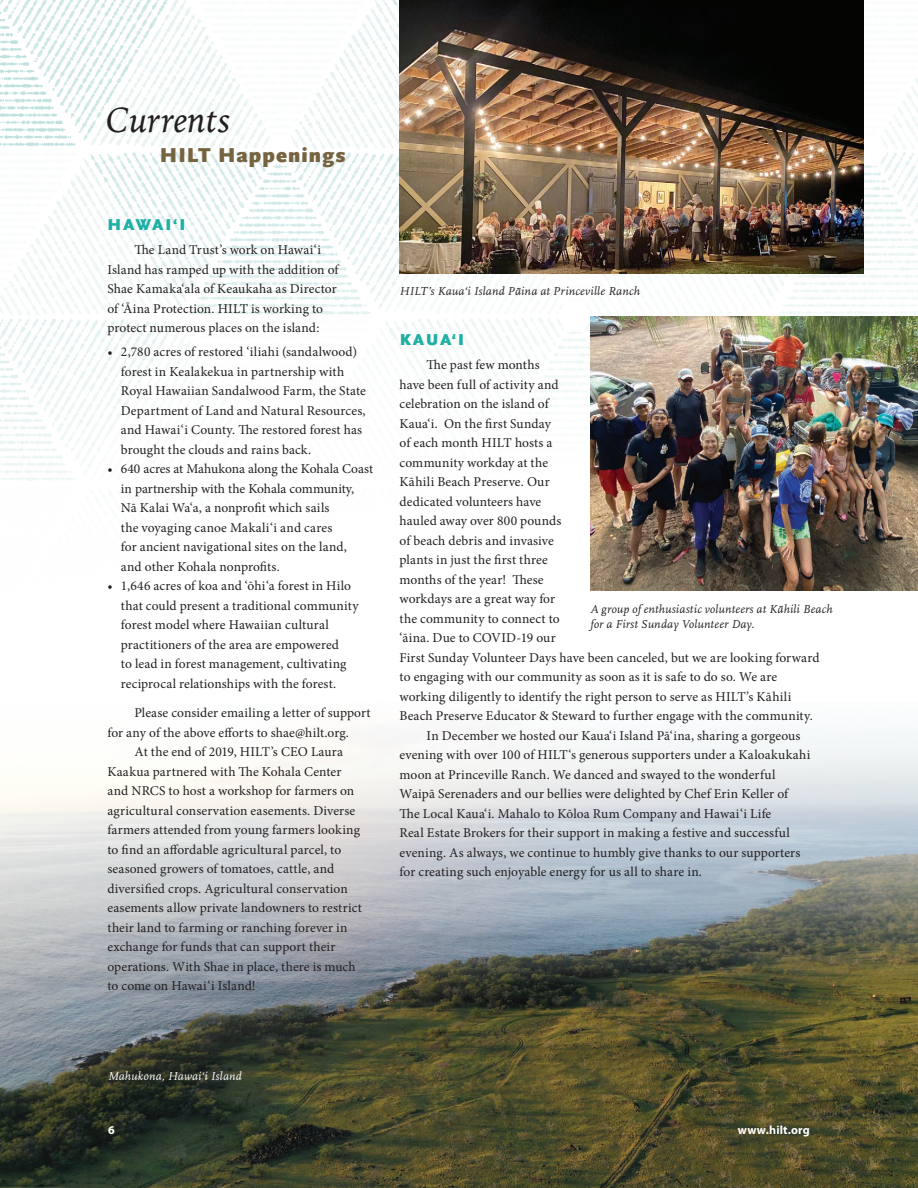
<style>
.page{position:relative;width:918px;height:1188px;background:#fff}
.page>*{position:absolute;margin:0;border:0;box-sizing:border-box;transform-origin:0 0}
.section_title{font:italic 36px "Iowan Old Style";color:#231f20}
.section-_subtitle{font:900 21px "Scala Sans Pro";letter-spacing:.05em;color:#766340}
.header_2_-_uc_color{font:900 16.5px "Scala Sans Pro";letter-spacing:.11em;color:#1fafa4}
.txt{font:13.5px/19.5px "Minion Pro";letter-spacing:.005em;color:#231f20}
.figure_caption{font:italic 12px/15px "Scala Pro";letter-spacing:.015em;color:#231f20}
.figure_caption-2{font:italic 12px "Scala Pro";letter-spacing:.01em;color:#fff}
.tni{font:700 12px "Myriad Pro";letter-spacing:.015em;color:#fff}
</style>
<div class="page">
<img style="left:0;top:0;width:918px;height:591px">
<img style="left:0;top:737px;width:918px;height:451px">
<img style="left:400px;top:0;width:464px;height:273px">
<img style="left:591px;top:317px;width:327px;height:274px">
<p class="section_title" style="left:106px;top:88px;width:127px">Currents</p>
<p class="section-_subtitle" style="left:160px;top:143px;width:187px">HILT Happenings</p>
<p class="header_2_-_uc_color" style="left:108px;top:215px;width:79px">HAWAI‘I</p>
<p class="txt" style="left:107px;top:240px;width:233px;text-indent:27px">The Land Trust’s work on Hawai‘i Island has ramped up with the addition of Shae Kamaka‘ala of Keaukaha as Director of ‘Āina Protection. HILT is working to protect numerous places on the island:</p>
<p class="txt" style="left:121px;top:342px;width:246px;text-indent:-14px">• 2,780 acres of restored ‘iliahi (sandalwood) forest in Kealakekua in partnership with Royal Hawaiian Sandalwood Farm, the State Department of Land and Natural Resources, and Hawai‘i County. The restored forest has brought the clouds and rains back.</p>
<p class="txt" style="left:121px;top:459px;width:254px;text-indent:-14px">• 640 acres at Mahukona along the Kohala Coast in partnership with the Kohala community, Nā Kalai Wa‘a, a nonprofit which sails<br>the voyaging canoe Makali‘i and cares<br>for ancient navigational sites on the land,<br>and other Kohala nonprofits.</p>
<p class="txt" style="left:121px;top:576px;width:239px;text-indent:-14px">• 1,646 acres of koa and ‘ōhi‘a forest in Hilo that could present a traditional community forest model where Hawaiian cultural practitioners of the area are empowered<br>to lead in forest management, cultivating reciprocal relationships with the forest.</p>
<p class="txt" style="left:107px;top:703px;width:265px;text-indent:27px">Please consider emailing a letter of support for any of the above efforts to shae@hilt.org.</p>
<p class="txt" style="left:107px;top:742px;width:256px;text-indent:27px">At the end of 2019, HILT’s CEO Laura Kaakua partnered with The Kohala Center and NRCS to host a workshop for farmers on agricultural conservation easements. Diverse farmers attended from young farmers looking to find an affordable agricultural parcel, to seasoned growers of tomatoes, cattle, and diversified crops. Agricultural conservation easements allow private landowners to restrict their land to farming or ranching forever in exchange for funds that can support their operations. With Shae in place, there is much to come on Hawai‘i Island!</p>
<p class="figure_caption" style="left:400px;top:284px;width:242px">HILT’s Kaua‘i Island Pāina at Princeville Ranch</p>
<p class="header_2_-_uc_color" style="left:400px;top:330px;width:66px">KAUA‘I</p>
<p class="txt" style="left:400px;top:355px;width:422px;text-indent:27px">The past few months<br>have been full of activity and<br>celebration on the island of<br>Kaua‘i. On the first Sunday<br>of each month HILT hosts a<br>community workday at the<br>Kāhili Beach Preserve. Our<br>dedicated volunteers have<br>hauled away over 800 pounds<br>of beach debris and invasive<br>plants in just the first three<br>months of the year! These<br>workdays are a great way for<br>the community to connect to<br>‘āina. Due to COVID-19 our<br>First Sunday Volunteer Days have been canceled, but we are looking forward to engaging with our community as soon as it is safe to do so. We are working diligently to identify the right person to serve as HILT’s Kāhili Beach Preserve Educator &amp; Steward to further engage with the community.</p>
<p class="txt" style="left:400px;top:726px;width:412px;text-indent:27px">In December we hosted our Kaua‘i Island Pā‘ina, sharing a gorgeous evening with over 100 of HILT‘s generous supporters under a Kaloakukahi moon at Princeville Ranch. We danced and swayed to the wonderful Waipā Serenaders and our bellies were delighted by Chef Erin Keller of The Local Kaua‘i. Mahalo to Kōloa Rum Company and Hawai‘i Life<br>Real Estate Brokers for their support in making a festive and successful evening. As always, we continue to humbly give thanks to our supporters for creating such enjoyable energy for us all to share in.</p>
<p class="figure_caption" style="left:591px;top:602px;width:244px">A group of enthusiastic volunteers at Kāhili Beach for a First Sunday Volunteer Day.</p>
<p class="figure_caption-2" style="left:108px;top:1069px;width:135px">Mahukona, Hawai‘i Island</p>
<p class="tni" style="left:108px;top:1122px;width:8px">6</p>
<p class="tni" style="left:738px;top:1122px;width:74px">www.hilt.org</p>
</div>
